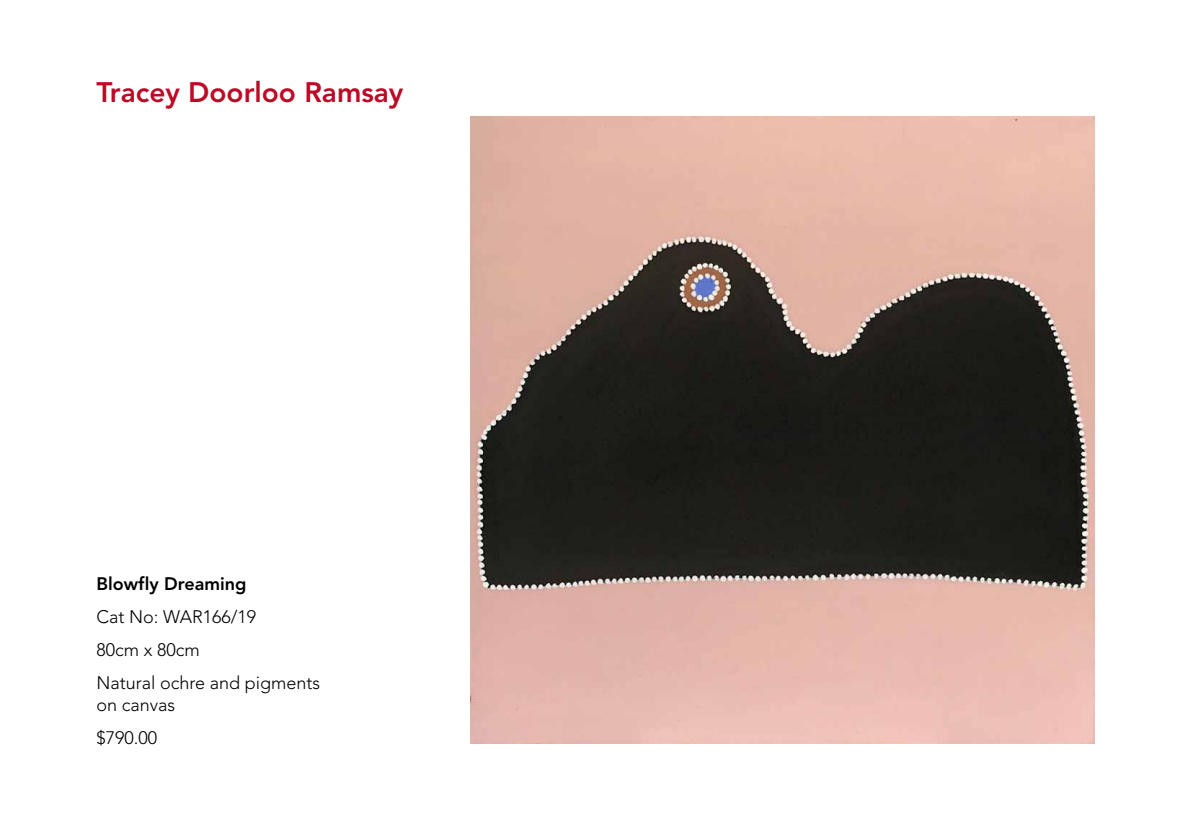
<style>
.page{position:relative;width:1191px;height:840px;background:#fff}
.page>*{position:absolute;margin:0;border:0;box-sizing:border-box;transform-origin:0 0}
.t1{font:800 28px "Avenir";color:#bd0a26}
.t2{font:300 18px/33px "Avenir";color:#000}
.t3{font:800 18px "Avenir";color:#000}
</style>
<div class="page">
<img style="left:471px;top:117px;width:623px;height:626px">
<h1 class="t1" style="left:96px;top:76px;width:308px">Tracey Doorloo Ramsay</h1>
<p class="t3" style="left:96px;top:572px;width:152px">Blowfly Dreaming</p>
<p class="t2" style="left:96px;top:600px;width:225px">Cat No: WAR166/19<br>80cm x 80cm<br>Natural ochre and pigments</p>
<p class="t2" style="left:96px;top:687px;width:80px">on canvas $790.00</p>
</div>
